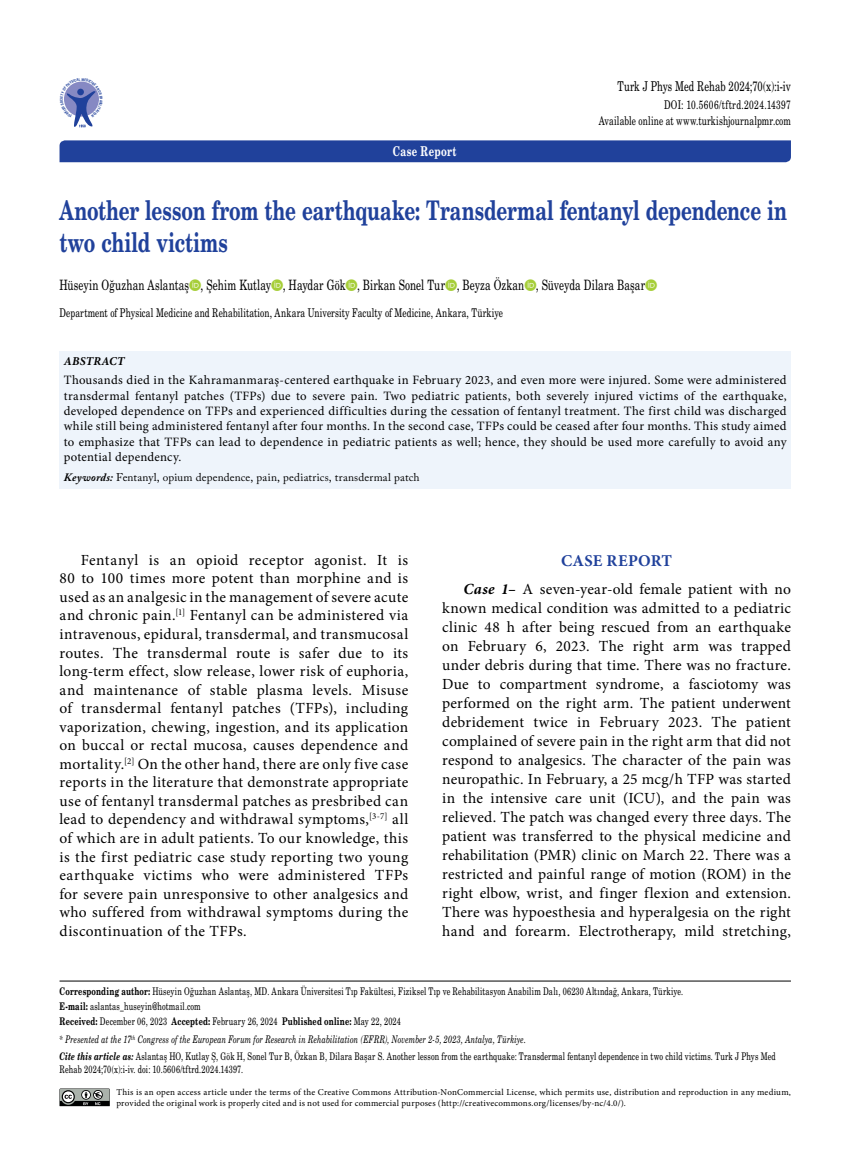
<style>
.page{position:relative;width:859px;height:1170px;background:#fff}
.page>*{position:absolute;margin:0;border:0;box-sizing:border-box;transform-origin:0 0}
.t1{font:27px/32.4px "Madison Bold Tr";letter-spacing:-.005em;color:#20419b}
.t2{font:700 16.5px "Minion Pro";letter-spacing:.015em;color:#20419b}
.t3{font:15.45px/18.6px "Minion Pro";letter-spacing:.02em;color:#000;text-align:justify}
.t4{font:14.25px "Madison Tr";letter-spacing:.005em;color:#000}
.t5{font:13.5px "Madison Tr";letter-spacing:.005em;color:#000}
.t6{font:13.5px "Madison Bold Tr";letter-spacing:.025em;color:#fff}
.t7{font:12.75px/15.3px "Minion Pro";letter-spacing:.02em;color:#000;text-align:justify}
.t8{font:12px/15.6px "Madison Tr";letter-spacing:.015em;color:#000;text-align:right}
.t9{font:italic 700 12px "Minion Pro";letter-spacing:.015em;color:#000}
.t10{font:11.25px "Adobe Caslon Pro";letter-spacing:.015em;color:#000}
.t11{font:10.5px/15.1px "Madison Tr";letter-spacing:.02em;color:#000}
.t12{font:10.5px "Madison Italic Tr";letter-spacing:.01em;color:#000}
.t13{font:9px/10.8px "Minion Pro";letter-spacing:.02em;color:#000}
.t14{font:3.6px "Helvetica Cond Bold Tr";color:#20419b}
.s1{font-weight:700;font-style:italic}
.s2{font-family:"Madison Bold Tr"}
.s3{font-family:"Madison Bold Italic Tr"}
</style>
<div class="page">
<div style="left:60px;top:140px;width:731px;height:22px;background:#20419b"></div>
<div style="left:60px;top:351px;width:731px;height:137px;background:#eef4fb"></div>
<hr style="left:60px;top:980px;width:731px;height:1px;background:#000">
<svg style="left:60px;top:1088px;width:50px;height:18px"></svg>
<svg style="left:64px;top:81px;width:35px;height:47px"></svg>
<p class="t14" style="left:59px;top:100px;width:4px;rotate:-90deg">C</p>
<p class="t6" style="left:393px;top:143px;width:65px">Case Report</p>
<p class="t5" style="left:617px;top:78px;width:175px">Turk J Phys Med Rehab 2024;70(x):i-iv</p>
<p class="t8" style="left:599px;top:97px;width:194px">DOI: 10.5606/tftrd.2024.14397<br>Available online at www.turkishjournalpmr.com</p>
<h1 class="t1" style="left:60px;top:193px;width:729px">Another lesson from the earthquake: Transdermal fentanyl dependence in two child victims</h1>
<p class="t4" style="left:60px;top:276px;width:587px">Hüseyin Oğuzhan Aslantaş , Şehim Kutlay , Haydar Gök , Birkan Sonel Tur , Beyza Özkan , Süveyda Dilara Başar</p>
<p class="t8" style="left:60px;top:304px;width:445px">Department of Physical Medicine and Rehabilitation, Ankara University Faculty of Medicine, Ankara, Türkiye</p>
<p class="t9" style="left:64px;top:352px;width:62px">ABSTRACT</p>
<p class="t7" style="left:64px;top:373px;width:724px">Thousands died in the Kahramanmaraş-centered earthquake in February 2023, and even more were injured. Some were administered transdermal fentanyl patches (TFPs) due to severe pain. Two pediatric patients, both severely injured victims of the earthquake, developed dependence on TFPs and experienced difficulties during the cessation of fentanyl treatment. The first child was discharged while still being administered fentanyl after four months. In the second case, TFPs could be ceased after four months. This study aimed to emphasize that TFPs can lead to dependence in pediatric patients as well; hence, they should be used more carefully to avoid any potential dependency.</p>
<p class="t10" style="left:64px;top:470px;width:357px"><span class="s1">Keywords:</span> Fentanyl, opium dependence, pain, pediatrics, transdermal patch</p>
<p class="t3" style="left:60px;top:550px;width:350px;text-indent:21px">Fentanyl is an opioid receptor agonist. It is 80 to 100 times more potent than morphine and is used as an analgesic in the management of severe acute and chronic pain.<sup>[1]</sup> Fentanyl can be administered via intravenous, epidural, transdermal, and transmucosal routes. The transdermal route is safer due to its long-term effect, slow release, lower risk of euphoria, and maintenance of stable plasma levels. Misuse of transdermal fentanyl patches (TFPs), including vaporization, chewing, ingestion, and its application on buccal or rectal mucosa, causes dependence and mortality.<sup>[2]</sup> On the other hand, there are only five case reports in the literature that demonstrate appropriate use of fentanyl transdermal patches as presbribed can lead to dependency and withdrawal symptoms,<sup>[3-7]</sup> all of which are in adult patients. To our knowledge, this is the first pediatric case study reporting two young earthquake victims who were administered TFPs for severe pain unresponsive to other analgesics and who suffered from withdrawal symptoms during the discontinuation of the TFPs.</p>
<p class="t2" style="left:561px;top:549px;width:112px">CASE REPORT</p>
<p class="t3" style="left:442px;top:579px;width:350px;line-height:19px;text-indent:21px"><span class="s1">Case 1–</span> A seven-year-old female patient with no known medical condition was admitted to a pediatric clinic 48 h after being rescued from an earthquake on February 6, 2023. The right arm was trapped under debris during that time. There was no fracture.<br>Due to compartment syndrome, a fasciotomy was performed on the right arm. The patient underwent debridement twice in February 2023. The patient complained of severe pain in the right arm that did not respond to analgesics. The character of the pain was neuropathic. In February, a 25 mcg/h TFP was started in the intensive care unit (ICU), and the pain was relieved. The patch was changed every three days. The patient was transferred to the physical medicine and rehabilitation (PMR) clinic on March 22. There was a restricted and painful range of motion (ROM) in the right elbow, wrist, and finger flexion and extension.<br>There was hypoesthesia and hyperalgesia on the right hand and forearm. Electrotherapy, mild stretching,</p>
<p class="t11" style="left:60px;top:983px;width:625px"><span class="s2">Corresponding author:</span> Hüseyin Oğuzhan Aslantaş, MD. Ankara Üniversitesi Tıp Fakültesi, Fiziksel Tıp ve Rehabilitasyon Anabilim Dalı, 06230 Altındağ, Ankara, Türkiye.<br><span class="s2">E-mail:</span> aslantas_huseyin@hotmail.com<br><span class="s2">Received:</span> December 06, 2023 <span class="s2">Accepted:</span> February 26, 2024 <span class="s2">Published online:</span> May 22, 2024</p>
<p class="t12" style="left:60px;top:1032px;width:468px">* Presented at the 17<sup>th</sup> Congress of the European Forum for Research in Rehabilitation (EFRR), November 2-5, 2023, Antalya, Türkiye.</p>
<p class="t11" style="left:60px;top:1049px;width:718px;line-height:12.6px"><span class="s3">Cite this article as:</span> Aslantaş HO, Kutlay Ş, Gök H, Sonel Tur B, Özkan B, Dilara Başar S. Another lesson from the earthquake: Transdermal fentanyl dependence in two child victims. Turk J Phys Med<br>Rehab 2024;70(x):i-iv. doi: 10.5606/tftrd.2024.14397.</p>
<p class="t13" style="left:117px;top:1086px;width:676px">This is an open access article under the terms of the Creative Commons Attribution-NonCommercial License, which permits use, distribution and reproduction in any medium, provided the original work is properly cited and is not used for commercial purposes (http://creativecommons.org/licenses/by-nc/4.0/).</p>
</div>
